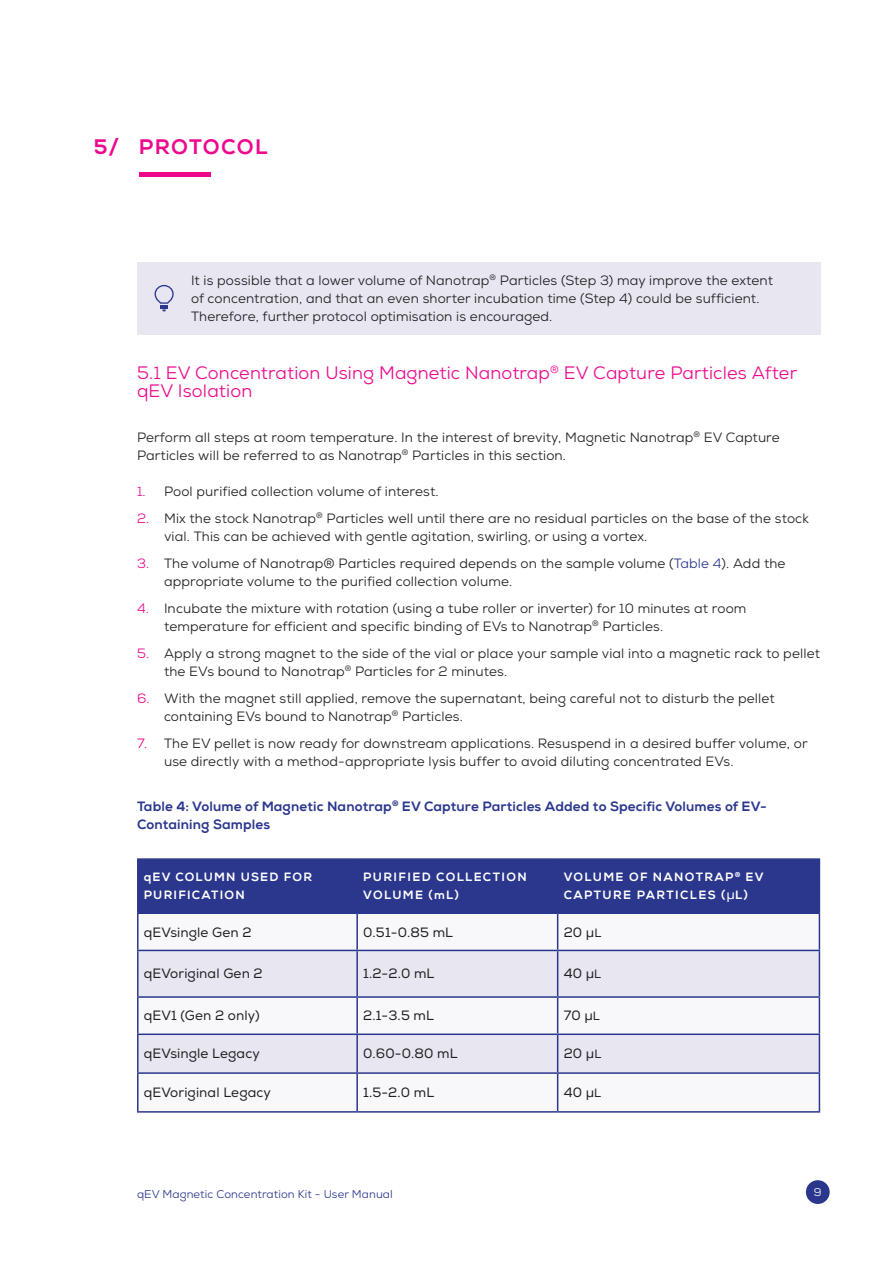
<style>
.page{position:relative;width:893px;height:1263px;background:#fff}
.page>*{position:absolute;margin:0;border:0;box-sizing:border-box;transform-origin:0 0}
.t1{font:800 21px "Nexa";letter-spacing:.06em;color:#ed088d}
.t2{font:18px/18px "Nexa";letter-spacing:.01em;color:#ed088d}
.Paragraph_Style_4{font:13.5px/18px "Nexa";letter-spacing:.01em;color:#231f20}
.body{font:13.5px "Nexa";letter-spacing:.01em;color:#231f20}
.body-2{font:13.5px/18px "Nexa";letter-spacing:.01em;color:#231f20}
.t3{font:800 13.5px/18px "Nexa";letter-spacing:.01em;color:#2a378d}
.Table_header{font:800 12px/18px "Nexa";letter-spacing:.115em;color:#fff}
.t4{font:11.25px "Nexa";letter-spacing:.01em;color:#2a378d}
.t5{font:11.25px "Nexa";color:#fff}
.s1{color:#ed088d}
.s2{color:#2a378d}
.s3{font-weight:400;font-size:13.5px}
.s4{font-size:12px}
</style>
<div class="page">
<div style="left:139px;top:172px;width:72px;height:5px;background:#ed088d"></div>
<div style="left:137px;top:262px;width:684px;height:72px;background:#e7e6f1"></div>
<svg style="left:155px;top:285px;width:19px;height:26px"></svg>
<div style="left:139px;top:860px;width:680px;height:52px;background:#2a378d"></div>
<svg style="left:139px;top:914px;width:680px;height:197px"></svg>
<svg style="left:139px;top:951px;width:680px;height:121px;fill:#e7e6f1"></svg>
<hr style="left:137px;top:858px;width:220px;height:2px;background:#2a378d">
<hr style="left:137px;top:860px;width:2px;height:52px;background:#2a378d">
<hr style="left:357px;top:858px;width:201px;height:2px;background:#2a378d">
<hr style="left:356px;top:860px;width:2px;height:52px;background:#2a378d">
<hr style="left:558px;top:858px;width:262px;height:2px;background:#2a378d">
<hr style="left:557px;top:860px;width:1px;height:52px;background:#2a378d">
<hr style="left:819px;top:860px;width:1px;height:52px;background:#2a378d">
<hr style="left:137px;top:912px;width:220px;height:2px;background:#2a378d">
<hr style="left:137px;top:914px;width:2px;height:36px;background:#2a378d">
<hr style="left:357px;top:912px;width:201px;height:2px;background:#2a378d">
<hr style="left:356px;top:914px;width:2px;height:36px;background:#2a378d">
<hr style="left:558px;top:912px;width:262px;height:2px;background:#2a378d">
<hr style="left:557px;top:914px;width:1px;height:36px;background:#2a378d">
<hr style="left:819px;top:914px;width:1px;height:36px;background:#2a378d">
<hr style="left:137px;top:950px;width:220px;height:1px;background:#2a378d">
<hr style="left:137px;top:951px;width:2px;height:45px;background:#2a378d">
<hr style="left:357px;top:950px;width:201px;height:1px;background:#2a378d">
<hr style="left:356px;top:951px;width:2px;height:45px;background:#2a378d">
<hr style="left:558px;top:950px;width:262px;height:1px;background:#2a378d">
<hr style="left:557px;top:951px;width:1px;height:45px;background:#2a378d">
<hr style="left:819px;top:951px;width:1px;height:45px;background:#2a378d">
<hr style="left:137px;top:996px;width:220px;height:2px;background:#2a378d">
<hr style="left:137px;top:998px;width:2px;height:35px;background:#2a378d">
<hr style="left:357px;top:996px;width:201px;height:2px;background:#2a378d">
<hr style="left:356px;top:998px;width:2px;height:35px;background:#2a378d">
<hr style="left:558px;top:996px;width:262px;height:2px;background:#2a378d">
<hr style="left:557px;top:998px;width:1px;height:35px;background:#2a378d">
<hr style="left:819px;top:998px;width:1px;height:35px;background:#2a378d">
<hr style="left:137px;top:1033px;width:220px;height:2px;background:#2a378d">
<hr style="left:137px;top:1035px;width:2px;height:37px;background:#2a378d">
<hr style="left:357px;top:1033px;width:201px;height:2px;background:#2a378d">
<hr style="left:356px;top:1035px;width:2px;height:37px;background:#2a378d">
<hr style="left:558px;top:1033px;width:262px;height:2px;background:#2a378d">
<hr style="left:557px;top:1035px;width:1px;height:37px;background:#2a378d">
<hr style="left:819px;top:1035px;width:1px;height:37px;background:#2a378d">
<hr style="left:137px;top:1072px;width:220px;height:2px;background:#2a378d">
<hr style="left:137px;top:1074px;width:2px;height:37px;background:#2a378d">
<hr style="left:357px;top:1072px;width:201px;height:2px;background:#2a378d">
<hr style="left:356px;top:1074px;width:2px;height:37px;background:#2a378d">
<hr style="left:558px;top:1072px;width:262px;height:2px;background:#2a378d">
<hr style="left:557px;top:1074px;width:1px;height:37px;background:#2a378d">
<hr style="left:819px;top:1074px;width:1px;height:37px;background:#2a378d">
<hr style="left:137px;top:1111px;width:220px;height:1px;background:#2a378d">
<hr style="left:357px;top:1111px;width:201px;height:1px;background:#2a378d">
<hr style="left:558px;top:1111px;width:262px;height:1px;background:#2a378d">
<div style="left:806px;top:1180px;width:24px;height:24px;background:#2a378d;border-radius:50%"></div>
<h1 class="t1" style="left:94px;top:134px;width:27px">5/</h1>
<h1 class="t1" style="left:139px;top:134px;width:130px">PROTOCOL</h1>
<p class="Paragraph_Style_4" style="left:191px;top:271px;width:584px">It is possible that a lower volume of Nanotrap<sup>®</sup> Particles (Step 3) may improve the extent of concentration, and that an even shorter incubation time (Step 4) could be sufficient.<br>Therefore, further protocol optimisation is encouraged.</p>
<h2 class="t2" style="left:137px;top:364px;width:662px">5.1 EV Concentration Using Magnetic Nanotrap<sup>®</sup> EV Capture Particles After qEV Isolation</h2>
<p class="body-2" style="left:137px;top:428px;width:644px">Perform all steps at room temperature. In the interest of brevity, Magnetic Nanotrap<sup>®</sup> EV Capture<br>Particles will be referred to as Nanotrap<sup>®</sup> Particles in this section.</p>
<p class="Paragraph_Style_4" style="left:137px;top:482px;width:303px"><span class="s1">1.</span> Pool purified collection volume of interest.</p>
<p class="Paragraph_Style_4" style="left:164px;top:509px;width:646px;text-indent:-27px"><span class="s1">2.</span> Mix the stock Nanotrap<sup>®</sup> Particles well until there are no residual particles on the base of the stock vial. This can be achieved with gentle agitation, swirling, or using a vortex.</p>
<p class="Paragraph_Style_4" style="left:164px;top:554px;width:623px;text-indent:-27px"><span class="s1">3.</span> The volume of Nanotrap® Particles required depends on the sample volume (<span class="s2">Table 4</span>). Add the appropriate volume to the purified collection volume.</p>
<p class="Paragraph_Style_4" style="left:164px;top:599px;width:584px;text-indent:-27px"><span class="s1">4.</span> Incubate the mixture with rotation (using a tube roller or inverter) for 10 minutes at room temperature for efficient and specific binding of EVs to Nanotrap<sup>®</sup> Particles.</p>
<p class="Paragraph_Style_4" style="left:164px;top:644px;width:657px;text-indent:-27px"><span class="s1">5.</span> Apply a strong magnet to the side of the vial or place your sample vial into a magnetic rack to pellet the EVs bound to Nanotrap<sup>®</sup> Particles for 2 minutes.</p>
<p class="Paragraph_Style_4" style="left:164px;top:689px;width:612px;text-indent:-27px"><span class="s1">6.</span> With the magnet still applied, remove the supernatant, being careful not to disturb the pellet containing EVs bound to Nanotrap<sup>®</sup> Particles.</p>
<p class="Paragraph_Style_4" style="left:164px;top:734px;width:645px;text-indent:-27px"><span class="s1">7.</span> The EV pellet is now ready for downstream applications. Resuspend in a desired buffer volume, or use directly with a method-appropriate lysis buffer to avoid diluting concentrated EVs.</p>
<h3 class="t3" style="left:137px;top:797px;width:631px">Table 4: Volume of Magnetic Nanotrap<sup>®</sup> EV Capture Particles Added to Specific Volumes of EV-<br>Containing Samples</h3>
<p class="Table_header" style="left:144px;top:868px;width:170px">qEV COLUMN USED FOR<br>PURIFICATION</p>
<p class="Table_header" style="left:363px;top:868px;width:165px">PURIFIED COLLECTION<br>VOLUME (mL)</p>
<p class="Table_header" style="left:564px;top:868px;width:201px">VOLUME OF NANOTRAP<sup>®</sup> EV<br>CAPTURE PARTICLES (<span class="s3">μ</span>L)</p>
<p class="body" style="left:144px;top:924px;width:109px">qEVsingle Gen 2</p>
<p class="body" style="left:363px;top:924px;width:91px">0.51-0.85 mL</p>
<p class="body" style="left:564px;top:924px;width:39px">20 μ<span class="s4">L</span></p>
<p class="body" style="left:144px;top:966px;width:120px">qEVoriginal Gen 2</p>
<p class="body" style="left:363px;top:966px;width:73px">1.2-2.0 mL</p>
<p class="body" style="left:564px;top:966px;width:39px">40 μ<span class="s4">L</span></p>
<p class="body" style="left:144px;top:1008px;width:117px">qEV1 (Gen 2 only)</p>
<p class="body" style="left:363px;top:1008px;width:72px">2.1-3.5 mL</p>
<p class="body" style="left:564px;top:1008px;width:38px">70 μ<span class="s4">L</span></p>
<p class="body" style="left:144px;top:1046px;width:118px">qEVsingle Legacy</p>
<p class="body" style="left:363px;top:1046px;width:96px">0.60-0.80 mL</p>
<p class="body" style="left:564px;top:1046px;width:39px">20 μ<span class="s4">L</span></p>
<p class="body" style="left:144px;top:1084px;width:129px">qEVoriginal Legacy</p>
<p class="body" style="left:363px;top:1084px;width:73px">1.5-2.0 mL</p>
<p class="body" style="left:564px;top:1084px;width:39px">40 μ<span class="s4">L</span></p>
<p class="t4" style="left:137px;top:1187px;width:257px">qEV Magnetic Concentration Kit - User Manual</p>
<p class="t5" style="left:814px;top:1185px;width:9px">9</p>
</div>
